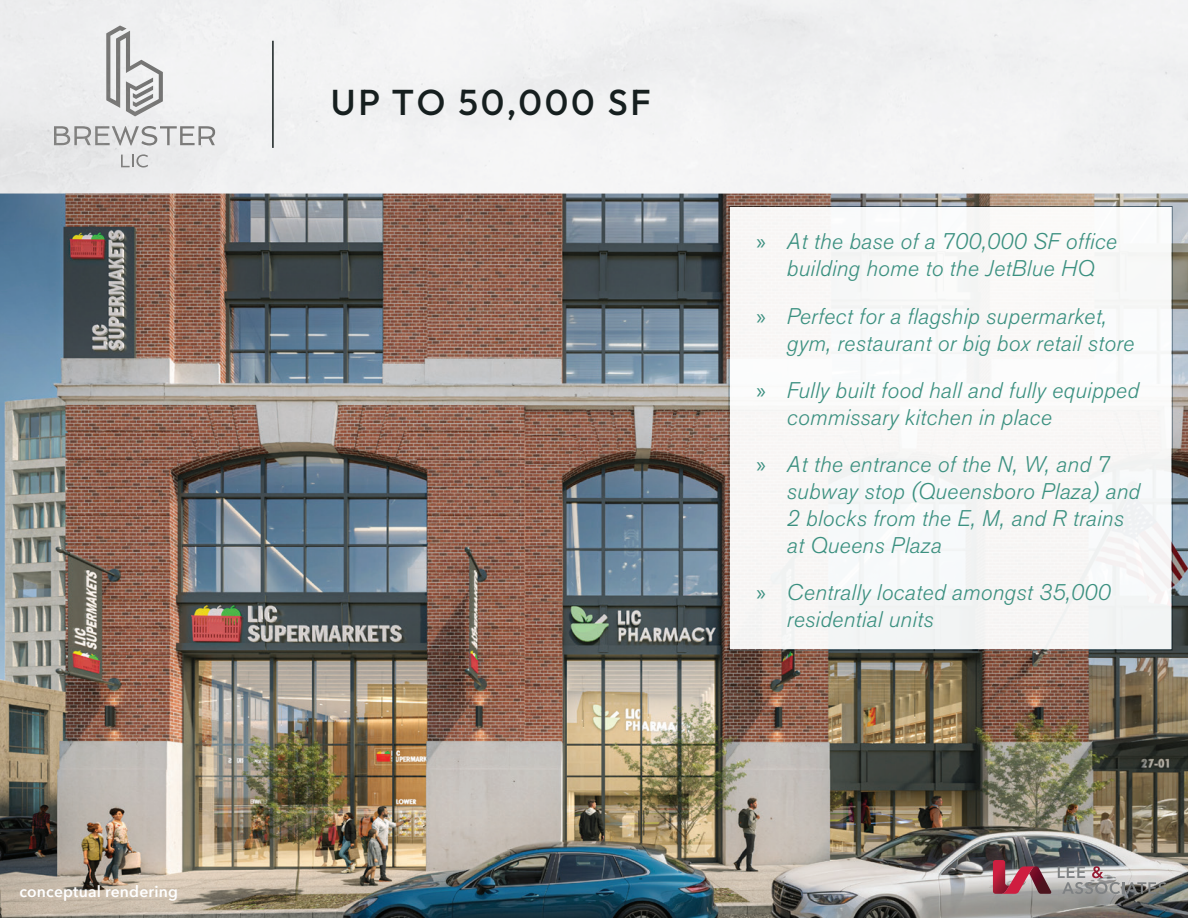
<style>
.page{position:relative;width:1188px;height:918px;background:#fff}
.page>*{position:absolute;margin:0;border:0;box-sizing:border-box;transform-origin:0 0}
.t1{font:100 36px "Outfit";letter-spacing:.08em;color:#161f1f}
.t2{font:italic 300 22.5px/27px "Akzidenz Grotesk BE";letter-spacing:.01em;color:#3b9080}
.t3{font:600 15.6px "Avenir Next";letter-spacing:.01em;color:#fff}
.s1{font-family:"Myriad Pro";font-weight:400;font-style:normal}
</style>
<div class="page">
<img style="left:0;top:0;width:1188px;height:918px">
<div style="left:729px;top:206px;width:443px;height:444px;background:#f6f7f7;border:1px solid #2f3b41"></div>
<svg style="left:1058px;top:866px;width:108px;height:28px;background:#b1aeae"></svg>
<svg style="left:993px;top:860px;width:59px;height:34px;background:#9a5160"></svg>
<svg style="left:54px;top:126px;width:161px;height:20px;background:#c6c6c6"></svg>
<svg style="left:121px;top:154px;width:27px;height:14px"></svg>
<svg style="left:106px;top:26px;width:57px;height:90px"></svg>
<hr style="left:272px;top:41px;width:2px;height:107px;background:#161f1f">
<p class="t3" style="left:19px;top:879px;width:160px">conceptual rendering</p>
<h1 class="t1" style="left:331px;top:81px;width:322px">UP TO 50,000 SF</h1>
<p class="t2" style="left:757px;top:228px;width:362px;text-align:center"><span class="s1">»</span> At the base of a 700,000 SF office building home to the JetBlue HQ</p>
<p class="t2" style="left:787px;top:303px;width:349px;text-indent:-30px"><span class="s1">»</span> Perfect for a flagship supermarket, gym, restaurant or big box retail store</p>
<p class="t2" style="left:787px;top:377px;width:354px;text-indent:-30px"><span class="s1">»</span> Fully built food hall and fully equipped commissary kitchen in place</p>
<p class="t2" style="left:787px;top:451px;width:355px;text-indent:-30px"><span class="s1">»</span> At the entrance of the N, W, and 7 subway stop (Queensboro Plaza) and<br>2 blocks from the E, M, and R trains at Queens Plaza</p>
<p class="t2" style="left:787px;top:579px;width:326px;text-indent:-30px"><span class="s1">»</span> Centrally located amongst 35,000 residential units</p>
</div>
